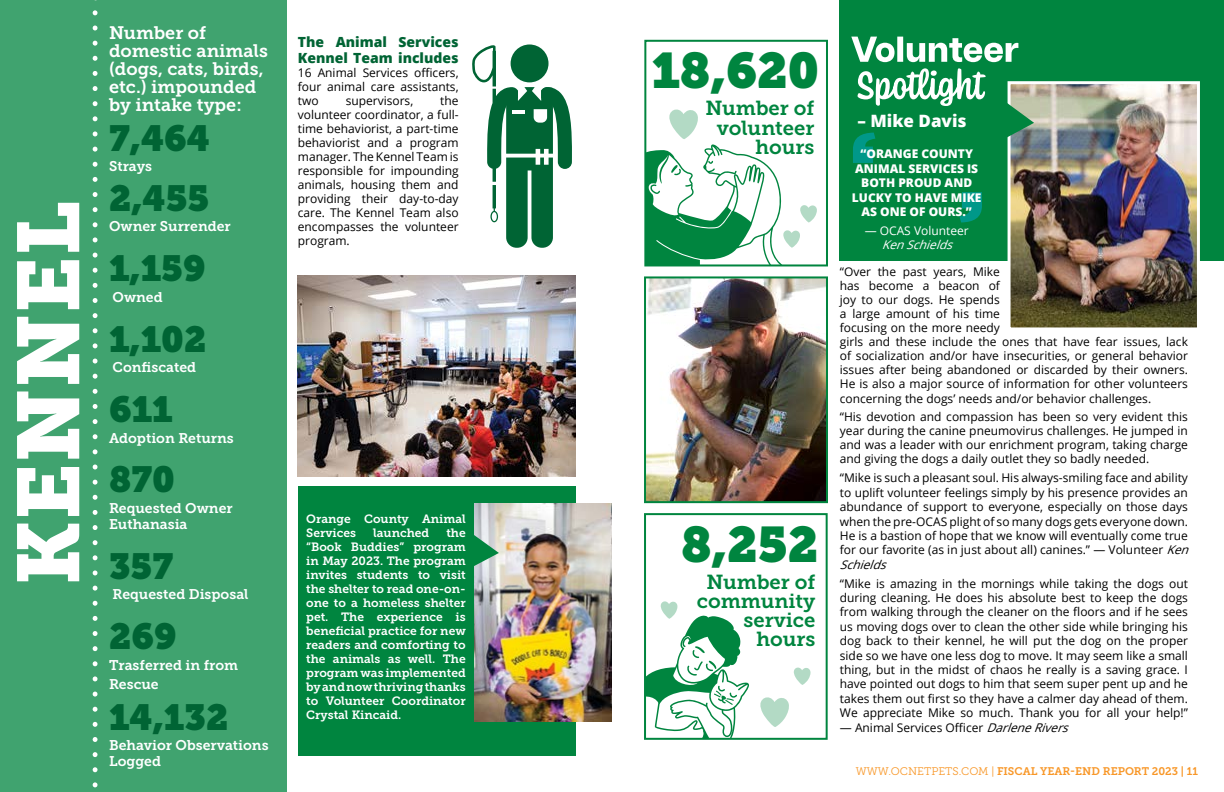
<style>
.page{position:relative;width:1224px;height:792px;background:#fff}
.page>*{position:absolute;margin:0;border:0;box-sizing:border-box;transform-origin:0 0}
.Headline_4{font:87px "Museo Slab 900";color:#fff}
.LG_Purple_Num{font:49.5px "Museo Slab";color:#00853f}
.LG_Green_Num{font:36px "Museo Slab";color:#006434}
.Purple_Des_4{font:20.2px/19.2px "Museo Slab 700";color:#00853f;text-align:right}
.White_Des_2{font:18px/18px "Museo Slab 700";color:#fff}
.Body_Copy{font:800 17px "Open Sans";color:#fff}
.White_Des_1{font:14px/16px "Museo Slab 700";color:#fff}
.Body_Copy-2{font:800 14px/16px "Open Sans";color:#006434}
.Body_Copy-3{font:12px/14px "Open Sans";color:#000;text-align:justify}
.White_Copy_2{font:12px/14px "Museo Slab 700";color:#fff}
.Body_Copy-4{font:800 12px/14.4px "Open Sans";color:#fff;text-align:center}
.Body_Copy-5{font:12px/14.4px "Open Sans";color:#fff;text-align:center}
.t1{font:11px "Museo Slab 700";color:#f89728}
.s1{font-style:italic}
.s2{font-family:"Museo Slab 300"}
</style>
<div class="page">
<div style="left:840px;top:0;width:384px;height:261px;background:#00853f"></div>
<div style="left:298px;top:486px;width:278px;height:270px;background:#00853f"></div>
<div style="left:0;top:0;width:286px;height:792px;background:#40a36f"></div>
<svg style="left:472px;top:45px;width:100px;height:203px"></svg>
<hr style="left:512px;top:110px;width:12px;height:4px;background:#fff">
<svg style="left:793px;top:667px;width:18px;height:18px"></svg>
<svg style="left:760px;top:697px;width:29px;height:30px"></svg>
<svg style="left:647px;top:601px;width:102px;height:136px"></svg>
<div style="left:644px;top:513px;width:184px;height:227px;border:2px solid #00853f"></div>
<div style="left:644px;top:40px;width:184px;height:226px;border:2px solid #00853f"></div>
<svg style="left:645px;top:109px;width:172px;height:156px"></svg>
<svg style="left:93px;top:13px;width:5px;height:775px"></svg>
<img style="left:647px;top:279px;width:178px;height:221px">
<div style="left:644px;top:276px;width:184px;height:227px;border:2px solid #00853f"></div>
<img style="left:1012px;top:85px;width:184px;height:241px">
<div style="left:1008px;top:81px;width:192px;height:249px;border:3px solid #fff"></div>
<svg style="left:1007px;top:92px;width:27px;height:53px"></svg>
<img style="left:298px;top:276px;width:278px;height:201px">
<img style="left:475px;top:504px;width:137px;height:217px">
<svg style="left:474px;top:530px;width:25px;height:39px"></svg>
<svg style="left:858px;top:68px;width:128px;height:38px"></svg>
<svg style="left:851px;top:37px;width:167px;height:25px"></svg>
<svg style="left:960px;top:192px;width:22px;height:30px"></svg>
<svg style="left:853px;top:133px;width:22px;height:30px"></svg>
<h1 class="Headline_4" style="left:-2px;top:586px;width:386px;rotate:-90deg">KENNEL</h1>
<h3 class="White_Des_2" style="left:109px;top:24px;width:160px">Number of domestic animals (dogs, cats, birds, etc.) impounded by intake type:</h3>
<h3 class="LG_Green_Num" style="left:109px;top:116px;width:102px">7,464</h3>
<p class="White_Des_1" style="left:109px;top:158px;width:44px">Strays</p>
<h3 class="LG_Green_Num" style="left:109px;top:177px;width:102px">2,455</h3>
<p class="White_Des_1" style="left:109px;top:219px;width:123px">Owner Surrender</p>
<h3 class="LG_Green_Num" style="left:109px;top:247px;width:98px">1,159</h3>
<p class="White_Des_1" style="left:113px;top:289px;width:52px">Owned</p>
<h3 class="LG_Green_Num" style="left:109px;top:318px;width:99px">1,102</h3>
<p class="White_Des_1" style="left:113px;top:359px;width:85px">Confiscated</p>
<h3 class="LG_Green_Num" style="left:109px;top:388px;width:65px">611</h3>
<p class="White_Des_1" style="left:109px;top:430px;width:126px">Adoption Returns</p>
<h3 class="LG_Green_Num" style="left:109px;top:458px;width:67px">870</h3>
<p class="White_Des_1" style="left:109px;top:500px;width:125px">Requested Owner<br>Euthanasia</p>
<h3 class="LG_Green_Num" style="left:109px;top:545px;width:66px">357</h3>
<p class="White_Des_1" style="left:113px;top:587px;width:137px">Requested Disposal</p>
<h3 class="LG_Green_Num" style="left:109px;top:615px;width:69px">269</h3>
<p class="White_Des_1" style="left:109px;top:657px;width:131px">Trasferred in from</p>
<p class="White_Des_1" style="left:109px;top:676px;width:51px">Rescue</p>
<h3 class="LG_Green_Num" style="left:109px;top:696px;width:121px">14,132</h3>
<p class="White_Des_1" style="left:109px;top:737px;width:161px">Behavior Observations<br>Logged</p>
<p class="Body_Copy-2" style="left:298px;top:33px;width:162px">The Animal Services<br>Kennel Team includes</p>
<p class="Body_Copy-3" style="left:298px;top:65px;width:162px">16 Animal Services officers, four animal care assistants, two</p>
<p class="Body_Copy-3" style="left:298px;top:93px;width:162px;text-indent:142px">the volunteer coordinator, a full&shy;time behaviorist, a part-time behaviorist and a program manager. The Kennel Team is responsible for impounding animals, housing them and providing their day-to-day care. The Kennel Team also encompasses the volunteer program.</p>
<p class="Body_Copy-3" style="left:346px;top:93px;width:69px">supervisors,</p>
<p class="White_Copy_2" style="left:306px;top:512px;width:161px">Orange County Animal<br>Services</p>
<p class="White_Copy_2" style="left:306px;top:526px;width:161px;text-align:justify;text-indent:140px">the “Book Buddies” program in May 2023. The program invites students to visit the shelter to read one-on&shy;one to a homeless shelter pet. The experience is beneficial practice for new readers and comforting to the animals as well. The program was implemented by and now thriving thanks to Volunteer Coordinator Crystal Kincaid.</p>
<p class="White_Copy_2" style="left:373px;top:526px;width:58px">launched</p>
<h3 class="LG_Purple_Num" style="left:652px;top:41px;width:169px">18,620</h3>
<h4 class="Purple_Des_4" style="left:706px;top:99px;width:110px">Number of volunteer hours</h4>
<h3 class="LG_Purple_Num" style="left:681px;top:515px;width:139px">8,252</h3>
<h4 class="Purple_Des_4" style="left:697px;top:572px;width:120px">Number of community service hours</h4>
<p class="Body_Copy" style="left:858px;top:108px;width:111px">– Mike Davis</p>
<p class="Body_Copy-4" style="left:852px;top:146px;width:131px">“ORANGE COUNTY<br>ANIMAL SERVICES IS<br>BOTH PROUD AND<br>LUCKY TO HAVE MIKE<br>AS ONE OF OURS.”</p>
<p class="Body_Copy-5" style="left:865px;top:223px;width:106px">— OCAS Volunteer<br><span class="s1">KenSchields</span></p>
<p class="Body_Copy-3" style="left:840px;top:264px;width:350px;text-align:left">“Over the past years, Mike<br>has become a beacon of<br>joy to our dogs. He spends<br>a large amount of his time<br>focusing on the more needy<br>girls and these include the ones that have fear issues, lack of socialization and/or have insecurities, or general behavior issues after being abandoned or discarded by their owners.<br>He is also a major source of information for other volunteers concerning the dogs’ needs and/or behavior challenges.</p>
<p class="Body_Copy-3" style="left:840px;top:409px;width:350px">“His devotion and compassion has been so very evident this year during the canine pneumovirus challenges. He jumped in and was a leader with our enrichment program, taking charge and giving the dogs a daily outlet they so badly needed.</p>
<p class="Body_Copy-3" style="left:840px;top:470px;width:355px;line-height:14.4px;text-align:left">“Mike is such a pleasant soul. His always-smiling face and ability to uplift volunteer feelings simply by his presence provides an abundance of support to everyone, especially on those days when the pre-OCAS plight of so many dogs gets everyone down.<br>He is a bastion of hope that we know will eventually come true for our favorite (as in just about all) canines.” — Volunteer <span class="s1">Ken Schields</span></p>
<p class="Body_Copy-3" style="left:840px;top:576px;width:350px;line-height:14.4px">“Mike is amazing in the mornings while taking the dogs out during cleaning. He does his absolute best to keep the dogs from walking through the cleaner on the floors and if he sees us moving dogs over to clean the other side while bringing his dog back to their kennel, he will put the dog on the proper side so we have one less dog to move. It may seem like a small thing, but in the midst of chaos he really is a saving grace. I have pointed out dogs to him that seem super pent up and he takes them out first so they have a calmer day ahead of them.<br>We appreciate Mike so much. Thank you for all your help!”</p>
<p class="Body_Copy-3" style="left:840px;top:720px;width:235px">— Animal Services Officer <span class="s1">DarleneRivers</span></p>
<p class="t1" style="left:856px;top:765px;width:344px"><span class="s2">WWW.OCNETPETS.COM |</span> FISCAL YEAR-END REPORT 2023 | 11</p>
</div>
